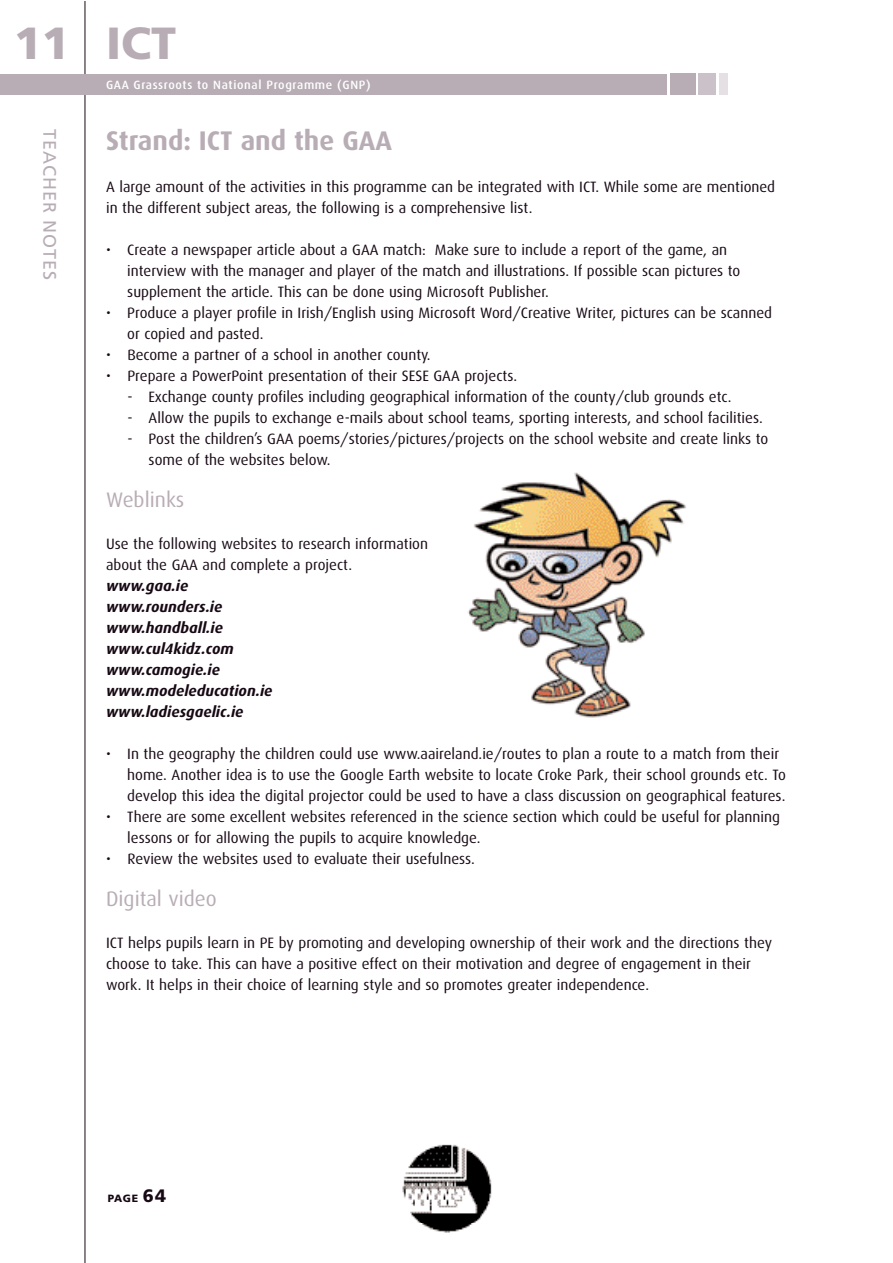
<style>
.page{position:relative;width:893px;height:1263px;background:#fff}
.page>*{position:absolute;margin:0;border:0;box-sizing:border-box;transform-origin:0 0}
.t1{font:900 45px "Frutiger";color:#b8adb5}
.t2{font:700 27px "Dax";color:#b8adb5}
.t3{font:21px "Dax";color:#b8adb5}
.t4{font:18px "Frutiger";letter-spacing:.055em;color:#b8adb5}
.t5{font:15px/21px "Dax";color:#170914}
.t6{font:italic 700 15px/21px "Dax";color:#170914}
.t7{font:500 12px "Dax";letter-spacing:.055em;color:#fff}
.t8{font:900 10.5px "Frutiger";color:#170914}
.s1{font-size:18px}
</style>
<div class="page">
<hr style="left:85px;top:1px;width:1px;height:1262px;background:#170914">
<div style="left:0;top:74px;width:666px;height:21px;background:#b8adb5"></div>
<div style="left:670px;top:73px;width:25px;height:22px;background:#b8adb5"></div>
<div style="left:699px;top:73px;width:17px;height:22px;background:#cbc1c8"></div>
<div style="left:719px;top:73px;width:9px;height:22px;background:#e5e0e3"></div>
<img style="left:402px;top:1144px;width:90px;height:79px">
<img style="left:422px;top:1223px;width:51px;height:10px">
<img style="left:468px;top:472px;width:218px;height:246px">
<h1 class="t1" style="left:14px;top:26px;width:57px">11</h1>
<h1 class="t1" style="left:106px;top:25px;width:72px">ICT</h1>
<p class="t7" style="left:106px;top:79px;width:266px">GAA Grassroots to National Programme (GNP)</p>
<p class="t4" style="left:57px;top:129px;width:153px;rotate:90deg">TEACHER NOTES</p>
<h2 class="t2" style="left:106px;top:128px;width:287px">Strand: ICT and the GAA</h2>
<p class="t5" style="left:106px;top:177px;width:671px">A large amount of the activities in this programme can be integrated with ICT. While some are mentioned in the different subject areas, the following is a comprehensive list.</p>
<p class="t5" style="left:127px;top:240px;width:614px;text-indent:-21px">• Create a newspaper article about a GAA match: Make sure to include a report of the game, an interview with the manager and player of the match and illustrations. If possible scan pictures to supplement the article. This can be done using Microsoft Publisher.</p>
<p class="t5" style="left:127px;top:303px;width:646px;text-indent:-21px">• Produce a player profile in Irish/English using Microsoft Word/Creative Writer, pictures can be scanned or copied and pasted.</p>
<p class="t5" style="left:106px;top:345px;width:326px">• Become a partner of a school in another county.</p>
<p class="t5" style="left:106px;top:366px;width:413px">• Prepare a PowerPoint presentation of their SESE GAA projects.</p>
<p class="t5" style="left:127px;top:387px;width:606px">- Exchange county profiles including geographical information of the county/club grounds etc.</p>
<p class="t5" style="left:127px;top:408px;width:637px">- Allow the pupils to exchange e-mails about school teams, sporting interests, and school facilities.</p>
<p class="t5" style="left:149px;top:429px;width:621px;text-indent:-21px">- Post the children’s GAA poems/stories/pictures/projects on the school website and create links to some of the websites below.</p>
<h3 class="t3" style="left:106px;top:490px;width:80px">Weblinks</h3>
<p class="t5" style="left:106px;top:534px;width:323px">Use the following websites to research information about the GAA and complete a project.</p>
<p class="t6" style="left:106px;top:576px;width:168px">www.gaa.ie www.rounders.ie www.handball.ie www.cul4kidz.com www.camogie.ie www.modeleducation.ie www.ladiesgaelic.ie</p>
<p class="t5" style="left:127px;top:744px;width:660px;text-indent:-21px">• In the geography the children could use www.aaireland.ie/routes to plan a route to a match from their home. Another idea is to use the Google Earth website to locate Croke Park, their school grounds etc. To develop this idea the digital projector could be used to have a class discussion on geographical features.</p>
<p class="t5" style="left:127px;top:807px;width:654px;text-indent:-21px">• There are some excellent websites referenced in the science section which could be useful for planning lessons or for allowing the pupils to acquire knowledge.</p>
<p class="t5" style="left:106px;top:849px;width:370px">• Review the websites used to evaluate their usefulness.</p>
<h3 class="t3" style="left:106px;top:889px;width:112px">Digital video</h3>
<p class="t5" style="left:106px;top:933px;width:667px">ICT helps pupils learn in PE by promoting and developing ownership of their work and the directions they choose to take. This can have a positive effect on their motivation and degree of engagement in their work. It helps in their choice of learning style and so promotes greater independence.</p>
<p class="t8" style="left:108px;top:1194px;width:60px">PAGE <span class="s1">64</span></p>
</div>
